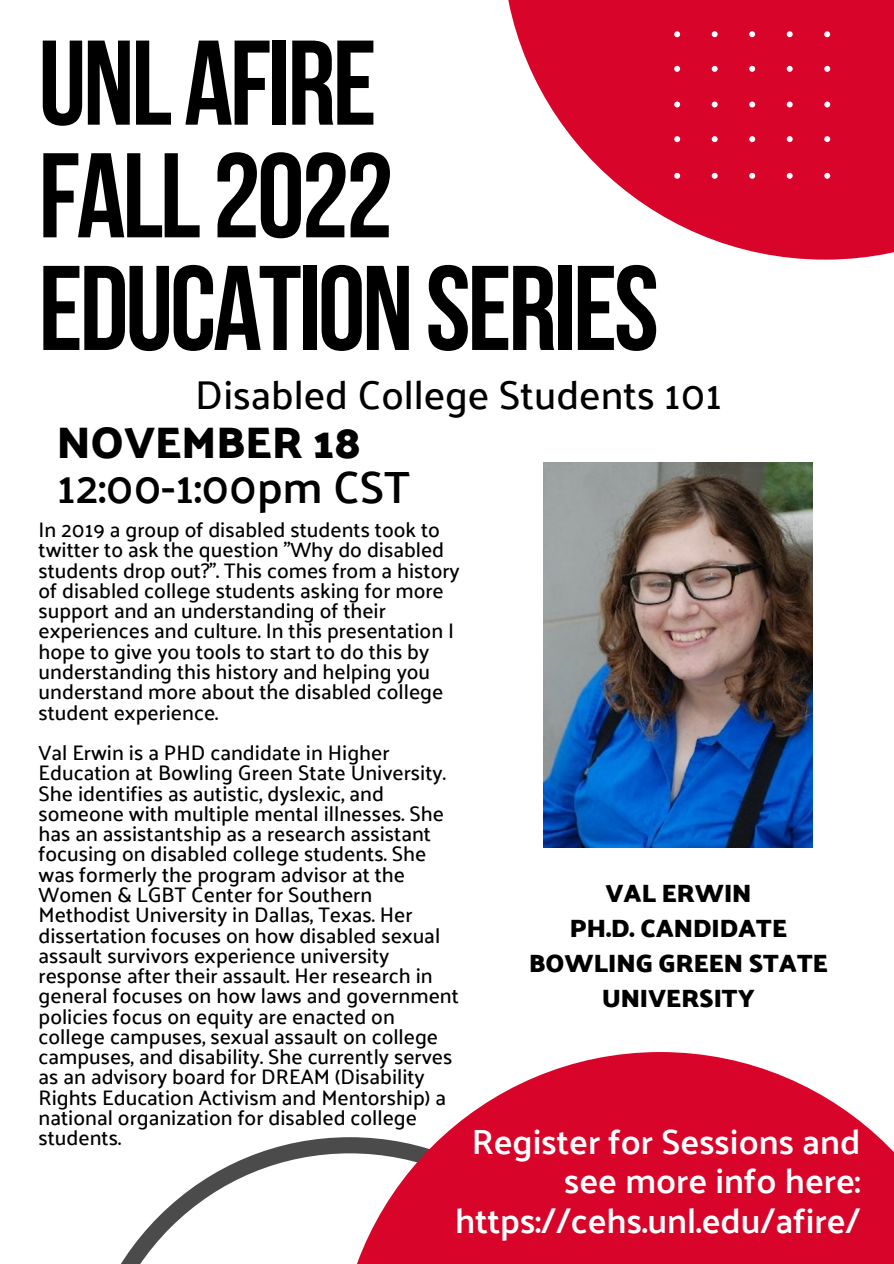
<style>
.page{position:relative;width:894px;height:1264px;background:#fff}
.page>*{position:absolute;margin:0;border:0;box-sizing:border-box;transform-origin:0 0}
.t1{font:700 120.15px/112.6px "Bebas Neue";letter-spacing:-.025em;color:#000}
.t2{font:600 45px "Palanquin";color:#000}
.t3{font:600 45px "Palanquin Dark";color:#000}
.t4{font:500 40.2px "Palanquin";color:#000}
.t5{font:600 34.95px/39.5px "Palanquin";color:#fff;text-align:right}
.t6{font:700 25.5px/35px "Palanquin Dark";color:#000;text-align:center}
.t7{font:500 21px/20.2px "Palanquin";color:#000}
</style>
<div class="page">
<svg style="left:121px;top:1137px;width:216px;height:126px"></svg>
<svg style="left:508px;top:0;width:385px;height:260px;fill:#d90429"></svg>
<div style="left:674px;top:31px;width:156px;height:148px;background:#d90429"></div>
<svg style="left:337px;top:1052px;width:556px;height:211px;fill:#d90429"></svg>
<img style="left:543px;top:463px;width:269px;height:384px">
<h1 class="t1" style="left:39px;top:38px;width:621px">UNL AFIRE<br>FALL 2022<br>EDUCATION SERIES</h1>
<h2 class="t4" style="left:195px;top:371px;width:528px">Disabled College Students 101</h2>
<h2 class="t3" style="left:57px;top:416px;width:306px">NOVEMBER 18</h2>
<h2 class="t2" style="left:57px;top:461px;width:354px">12:00-1:00pm CST</h2>
<p class="t7" style="left:39px;top:519px;width:422px">In 2019 a group of disabled students took to twitter to ask the question "Why do disabled students drop out?". This comes from a history of disabled college students asking for more support and an understanding of their experiences and culture. In this presentation I hope to give you tools to start to do this by understanding this history and helping you understand more about the disabled college student experience.</p>
<p class="t7" style="left:39px;top:742px;width:422px">Val Erwin is a PHD candidate in Higher Education at Bowling Green State University.<br>She identifies as autistic, dyslexic, and someone with multiple mental illnesses. She has an assistantship as a research assistant focusing on disabled college students. She was formerly the program advisor at the Women &amp; LGBT Center for Southern Methodist University in Dallas, Texas. Her dissertation focuses on how disabled sexual assault survivors experience university response after their assault. Her research in general focuses on how laws and government policies focus on equity are enacted on college campuses, sexual assault on college campuses, and disability. She currently serves as an advisory board for DREAM (Disability Rights Education Activism and Mentorship) a national organization for disabled college students.</p>
<h4 class="t6" style="left:529px;top:875px;width:300px">VAL ERWIN<br>PH.D. CANDIDATE<br>BOWLING GREEN STATE<br>UNIVERSITY</h4>
<h5 class="t5" style="left:471px;top:1122px;width:390px">Register for Sessions and</h5>
<h5 class="t5" style="left:455px;top:1161px;width:406px">see more info here: https://cehs.unl.edu/afire/</h5>
</div>
